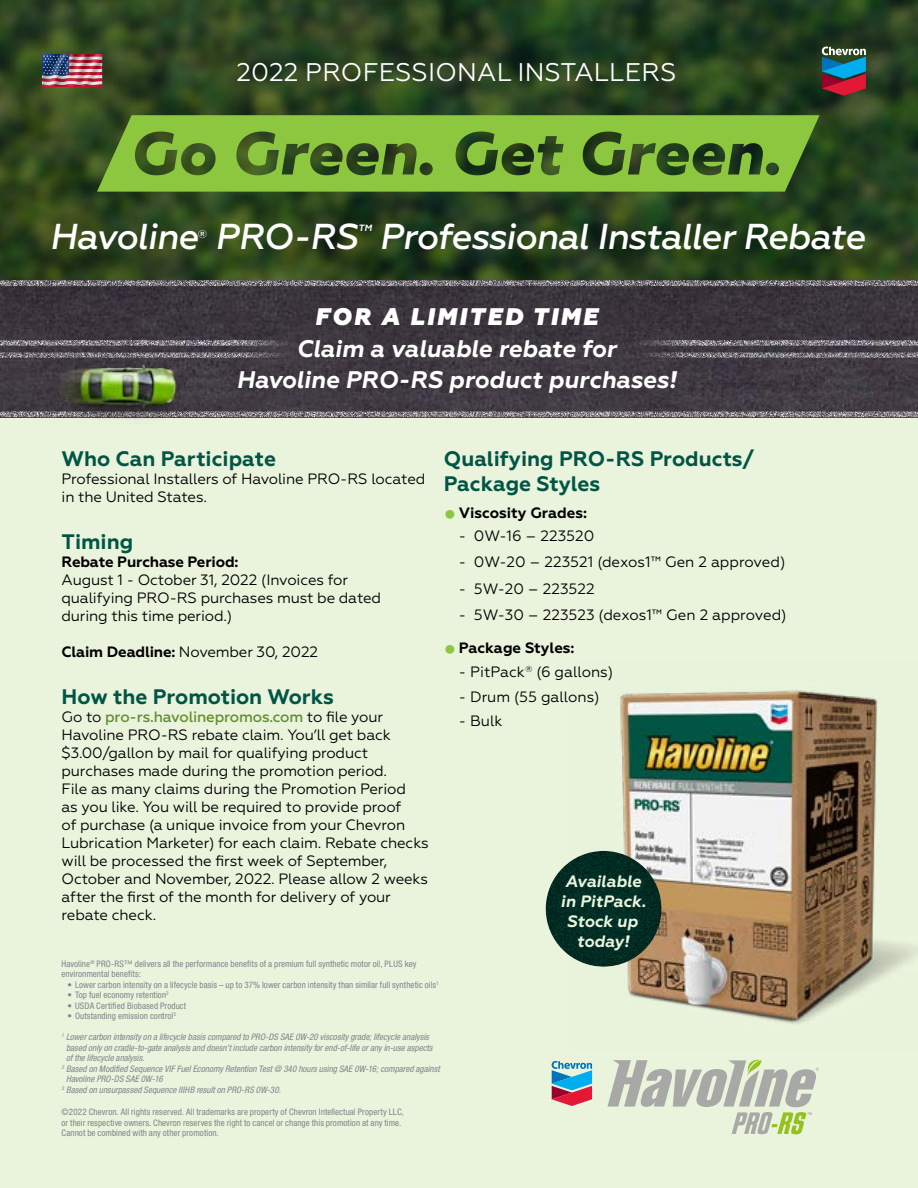
<style>
.page{position:relative;width:918px;height:1188px;background:#fff}
.page>*{position:absolute;margin:0;border:0;box-sizing:border-box;transform-origin:0 0}
.t1{font:italic 500 36px "Geometria";letter-spacing:-.02em;color:#fff}
.t2{font:25.5px "Geometria";letter-spacing:.01em;color:#fff}
.t3{font:italic 700 24px/31.2px "Geometria";color:#fff;text-align:center}
.t4{font:italic 800 24px "Geometria";letter-spacing:.09em;color:#fff}
.t5{font:700 21px/25.2px "Geometria";color:#005545}
.t6{font:italic 700 16.5px/19.8px "Geometria";color:#eaf3dc;text-align:center}
.t7{font:15px/18px "Geometria";letter-spacing:-.01em;color:#000}
.t8{font:700 15px "Geometria";letter-spacing:-.01em;color:#000}
.t9{font:italic 500 11.25px "Geometria";color:#fff}
.t10{font:condensed 9px/10.5px "Helvetica Neue LT Std";letter-spacing:.01em;color:#7d868c}
.t11{font:italic condensed 9px "Helvetica Neue LT Std";color:#7d868c}
.s1{font-weight:700}
.s2{font-weight:500;color:#62902c}
.s3{font-size:30px;color:#8dc63f}
</style>
<div class="page">
<div style="left:0;top:417px;width:918px;height:771px;background:#eaf3dc"></div>
<img style="left:569px;top:660px;width:349px;height:393px">
<div style="left:545px;top:851px;width:117px;height:117px;background:#000;opacity:.75"></div>
<img style="left:0;top:0;width:918px;height:280px">
<svg style="left:822px;top:47px;width:44px;height:49px"></svg>
<svg style="left:552px;top:1061px;width:40px;height:45px"></svg>
<svg style="left:607px;top:1059px;width:212px;height:75px"></svg>
<svg style="left:97px;top:115px;width:723px;height:77px;fill:#8dc63f"></svg>
<img style="left:0;top:286px;width:918px;height:125px">
<svg style="left:0;top:340px;width:295px;height:6px"></svg>
<svg style="left:0;top:352px;width:295px;height:6px"></svg>
<svg style="left:634px;top:340px;width:284px;height:6px"></svg>
<svg style="left:634px;top:352px;width:284px;height:6px"></svg>
<svg style="left:0;top:280px;width:918px;height:6px"></svg>
<svg style="left:0;top:411px;width:918px;height:6px"></svg>
<img style="left:54px;top:355px;width:130px;height:68px">
<svg style="left:43px;top:54px;width:59px;height:32px"></svg>
<h2 class="t2" style="left:236px;top:57px;width:442px">2022 PROFESSIONAL INSTALLERS</h2>
<h1 class="t1" style="left:50px;top:215px;width:150px">Havoline</h1>
<p class="t9" style="left:197px;top:227px;width:11px">®</p>
<h1 class="t1" style="left:215px;top:215px;width:652px">PRO-RS<sup>™</sup> Professional Installer Rebate</h1>
<h3 class="t4" style="left:315px;top:303px;width:285px">FOR A LIMITED TIME</h3>
<h3 class="t3" style="left:236px;top:333px;width:442px">Claim a valuable rebate for<br>Havoline PRO-RS product purchases!</h3>
<h3 class="t5" style="left:62px;top:447px;width:216px">Who Can Participate</h3>
<p class="t7" style="left:62px;top:470px;width:365px">Professional Installers of Havoline PRO-RS located in the United States.</p>
<h3 class="t5" style="left:62px;top:529px;width:73px">Timing</h3>
<p class="t8" style="left:62px;top:553px;width:178px">Rebate Purchase Period:</p>
<p class="t7" style="left:62px;top:571px;width:321px">August 1 - October 31, 2022 (Invoices for qualifying PRO-RS purchases must be dated during this time period.)</p>
<p class="t7" style="left:62px;top:643px;width:258px"><span class="s1">Claim Deadline:</span> November 30, 2022</p>
<h3 class="t5" style="left:62px;top:684px;width:274px">How the Promotion Works</h3>
<p class="t7" style="left:62px;top:708px;width:369px">Go to <span class="s2">pro-rs.havolinepromos.com</span> to file your Havoline PRO-RS rebate claim. You’ll get back $3.00/gallon by mail for qualifying product purchases made during the promotion period.<br>File as many claims during the Promotion Period<br>as you like. You will be required to provide proof<br>of purchase (a unique invoice from your Chevron Lubrication Marketer) for each claim. Rebate checks will be processed the first week of September, October and November, 2022. Please allow 2 weeks after the first of the month for delivery of your rebate check.</p>
<h3 class="t5" style="left:444px;top:447px;width:312px">Qualifying PRO-RS Products/<br>Package Styles</h3>
<p class="t8" style="left:444px;top:504px;width:145px"><span class="s3">•</span> Viscosity Grades:</p>
<p class="t7" style="left:459px;top:527px;width:137px">- 0W-16 – 223520</p>
<p class="t7" style="left:459px;top:553px;width:328px">- 0W-20 – 223521 (dexos1™ Gen 2 approved)</p>
<p class="t7" style="left:459px;top:579px;width:137px">- 5W-20 – 223522</p>
<p class="t7" style="left:459px;top:606px;width:329px">- 5W-30 – 223523 (dexos1™ Gen 2 approved)</p>
<p class="t8" style="left:444px;top:639px;width:132px"><span class="s3">•</span> Package Styles:</p>
<p class="t7" style="left:459px;top:663px;width:156px">- PitPack<sup>®</sup> (6 gallons)</p>
<p class="t7" style="left:459px;top:687px;width:142px">- Drum (55 gallons)</p>
<p class="t7" style="left:459px;top:712px;width:45px">- Bulk</p>
<p class="t6" style="left:561px;top:872px;width:87px">Available in PitPack.<br>Stock up today!</p>
<p class="t10" style="left:62px;top:958px;width:356px">Havoline<sup>®</sup> PRO-RS™ delivers all the performance benefits of a premium full synthetic motor oil, PLUS key environmental benefits:</p>
<p class="t10" style="left:68px;top:979px;width:373px">• Lower carbon intensity on a lifecycle basis – up to 37% lower carbon intensity than similar full synthetic oils<sup>1</sup></p>
<p class="t10" style="left:68px;top:990px;width:103px">• Top fuel economy retention<sup>2</sup></p>
<p class="t10" style="left:68px;top:1000px;width:120px">• USDA Certified Biobased Product</p>
<p class="t10" style="left:68px;top:1011px;width:110px">• Outstanding emission control<sup>3</sup></p>
<p class="t11" style="left:62px;top:1032px;width:369px"><sup>1</sup> Lower carbon intensity on a lifecycle basis compared to PRO-DS SAE 0W-20 viscosity grade; lifecycle analysis</p>
<p class="t11" style="left:66px;top:1042px;width:368px">based only on cradle-to-gate analysis and doesn’t include carbon intensity for end-of-life or any in-use aspects</p>
<p class="t11" style="left:66px;top:1053px;width:80px">of the lifecycle analysis.</p>
<p class="t11" style="left:62px;top:1063px;width:380px"><sup>2</sup> Based on Modified Sequence VIF Fuel Economy Retention Test @ 340 hours using SAE 0W-16; compared against</p>
<p class="t11" style="left:66px;top:1074px;width:98px">Havoline PRO-DS SAE 0W-16</p>
<p class="t11" style="left:62px;top:1084px;width:221px"><sup>3</sup> Based on unsurpassed Sequence IIIHB result on PRO-RS 0W-30.</p>
<p class="t10" style="left:62px;top:1107px;width:344px">©2022 Chevron. All rights reserved. All trademarks are property of Chevron Intellectual Property LLC, or their respective owners. Chevron reserves the right to cancel or change this promotion at any time.<br>Cannot be combined with any other promotion.</p>
</div>
